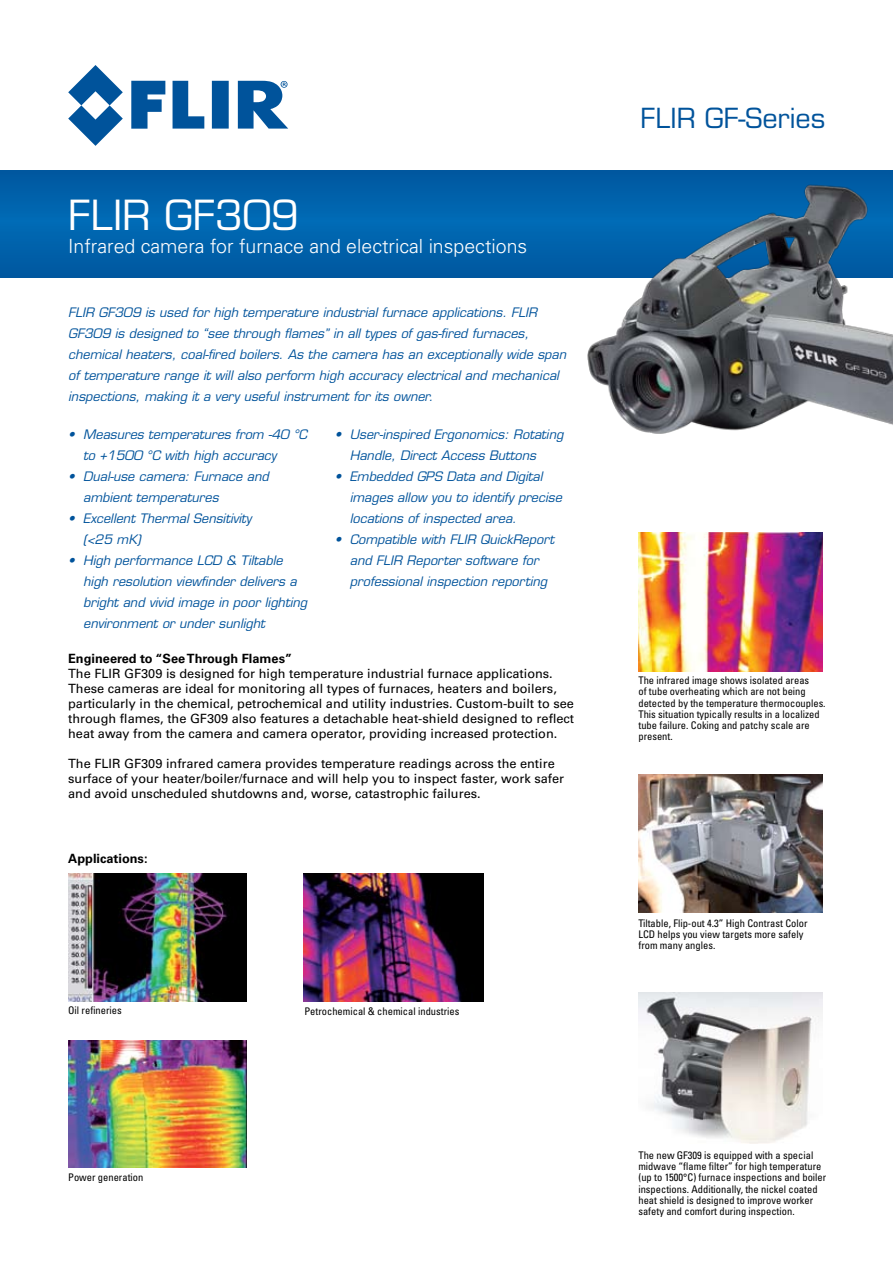
<style>
.page{position:relative;width:893px;height:1263px;background:#fff}
.page>*{position:absolute;margin:0;border:0;box-sizing:border-box;transform-origin:0 0}
.t1{font:40.5px "Eurostile LT Std";color:#fff}
.t2{font:27px "Eurostile LT Std";color:#00539b}
.t3{font:300 19.5px "Univers LT Std";color:#fff}
.t4{font:italic 12.75px/21px "Eurostile LT Std";color:#00539b}
.t5{font:12.75px/15px "Univers LT Std";color:#000}
.t6{font:700 12.75px "Univers LT Std";color:#000}
.t7{font:condensed 10.5px/11.2px "Univers LT Std";color:#000}
</style>
<div class="page">
<div style="left:0;top:170px;width:893px;height:108px;background:#0061aa"></div>
<svg style="left:68px;top:65px;width:220px;height:81px"></svg>
<img style="left:638px;top:533px;width:185px;height:138px">
<img style="left:638px;top:992px;width:185px;height:151px">
<img style="left:638px;top:774px;width:185px;height:138px">
<img style="left:68px;top:873px;width:178px;height:128px">
<img style="left:68px;top:1040px;width:178px;height:127px">
<img style="left:304px;top:873px;width:179px;height:128px">
<img style="left:574px;top:170px;width:319px;height:264px">
<h1 class="t1" style="left:68px;top:191px;width:232px">FLIR GF309</h1>
<h3 class="t3" style="left:68px;top:235px;width:461px">Infrared camera for furnace and electrical inspections</h3>
<p class="t4" style="left:68px;top:302px;width:499px">FLIR GF309 is used for high temperature industrial furnace applications. FLIR GF309 is designed to “see through flames” in all types of gas-fired furnaces, chemical heaters, coal-fired boilers. As the camera has an exceptionally wide span of temperature range it will also perform high accuracy electrical and mechanical inspections, making it a very useful instrument for its owner.</p>
<p class="t4" style="left:83px;top:424px;width:225px;text-indent:-15px">• Measures temperatures from -40 °C to +1500 °C with high accuracy</p>
<p class="t4" style="left:83px;top:466px;width:187px;text-indent:-15px">• Dual-use camera: Furnace and ambient temperatures</p>
<p class="t4" style="left:83px;top:508px;width:170px;text-indent:-15px">• Excellent Thermal Sensitivity (&lt;25 mK)</p>
<p class="t4" style="left:83px;top:550px;width:225px;text-indent:-15px">• High performance LCD &amp; Tiltable high resolution viewfinder delivers a bright and vivid image in poor lighting environment or under sunlight</p>
<p class="t4" style="left:350px;top:424px;width:215px;text-indent:-15px">• User-inspired Ergonomics: Rotating<br>Handle, Direct Access Buttons</p>
<p class="t4" style="left:350px;top:466px;width:214px;text-indent:-15px">• Embedded GPS Data and Digital images allow you to identify precise locations of inspected area.</p>
<p class="t4" style="left:350px;top:529px;width:206px;text-indent:-15px">• Compatible with FLIR QuickReport and FLIR Reporter software for professional inspection reporting</p>
<p class="t6" style="left:68px;top:651px;width:225px">Engineered to “See Through Flames”</p>
<p class="t5" style="left:68px;top:666px;width:507px">The FLIR GF309 is designed for high temperature industrial furnace applications.<br>These cameras are ideal for monitoring all types of furnaces, heaters and boilers, particularly in the chemical, petrochemical and utility industries. Custom-built to see through flames, the GF309 also features a detachable heat-shield designed to reflect heat away from the camera and camera operator, providing increased protection.</p>
<p class="t5" style="left:68px;top:756px;width:497px">The FLIR GF309 infrared camera provides temperature readings across the entire surface of your heater/boiler/furnace and will help you to inspect faster, work safer and avoid unscheduled shutdowns and, worse, catastrophic failures.</p>
<p class="t6" style="left:68px;top:851px;width:81px">Applications:</p>
<p class="t7" style="left:68px;top:1005px;width:55px">Oil refineries</p>
<p class="t7" style="left:68px;top:1171px;width:77px">Power generation</p>
<p class="t7" style="left:304px;top:1005px;width:157px">Petrochemical &amp; chemical industries</p>
<h2 class="t2" style="left:641px;top:102px;width:186px">FLIR GF-Series</h2>
<p class="t7" style="left:638px;top:675px;width:189px">The infrared image shows isolated areas<br>of tube overheating which are not being detected by the temperature thermocouples.<br>This situation typically results in a localized tube failure. Coking and patchy scale are present.</p>
<p class="t7" style="left:638px;top:917px;width:171px">Tiltable, Flip-out 4.3” High Contrast Color<br>LCD helps you view targets more safely from many angles.</p>
<p class="t7" style="left:638px;top:1149px;width:189px">The new GF309 is equipped with a special midwave “flame filter” for high temperature (up to 1500°C) furnace inspections and boiler inspections. Additionally, the nickel coated heat shield is designed to improve worker safety and comfort during inspection.</p>
</div>
